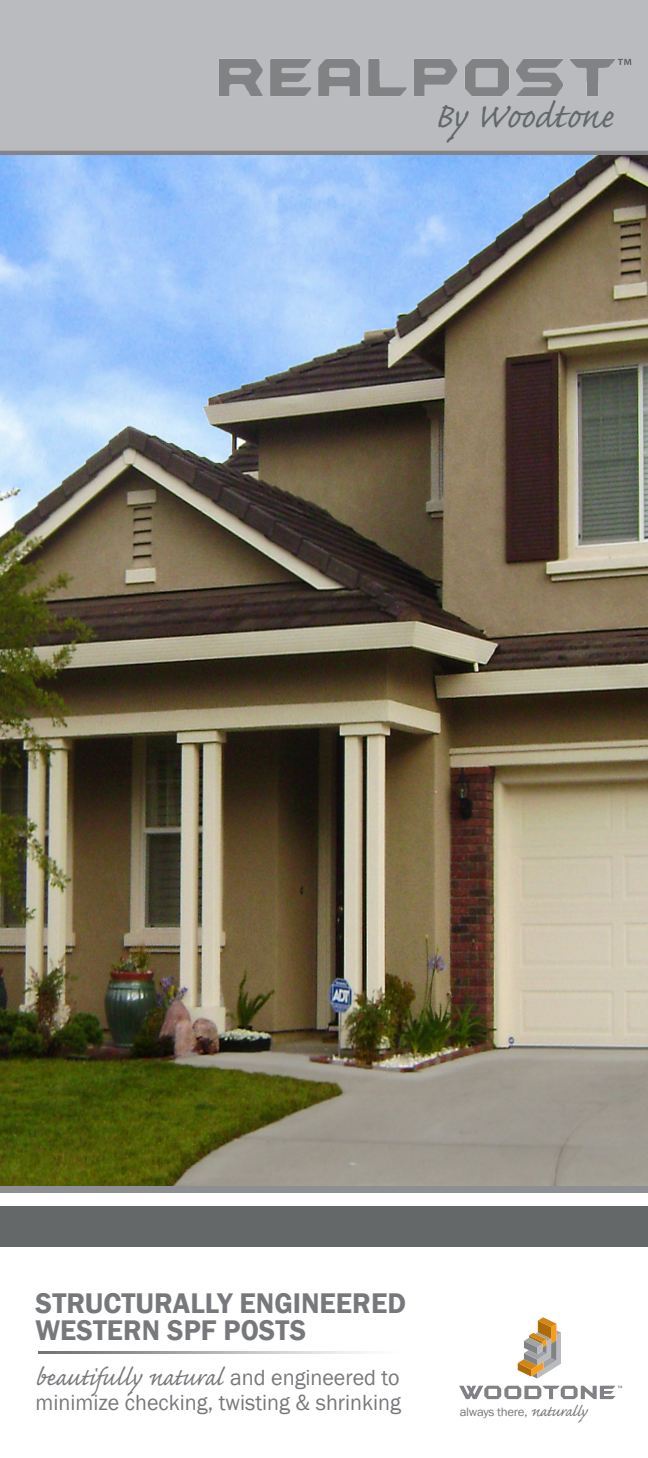
<style>
.page{position:relative;width:648px;height:1458px;background:#fff}
.page>*{position:absolute;margin:0;border:0;box-sizing:border-box;transform-origin:0 0}
.t1{font:45px "Caflisch Script Pro";letter-spacing:-.005em;color:#646869}
.Woodtone_List{font:31.5px "Caflisch Script Pro";color:#76787b}
.Woodtone_List-2{font:600 29.25px "Franklin Gothic";color:#76787b}
.Woodtone_List-3{font:22.5px "Franklin Gothic";color:#76787b}
.t2{font:12.38px "Franklin Gothic";letter-spacing:-.02em;color:#76787b;scale:1.04 1}
.s1{font-family:"Franklin Gothic";font-size:22.5px}
.s2{font-family:"Caflisch Script Pro";font-size:19.12px}
</style>
<div class="page">
<div style="left:0;top:0;width:648px;height:151px;background:#babbbe"></div>
<svg style="left:618px;top:59px;width:13px;height:6px"></svg>
<hr style="left:0;top:151px;width:648px;height:4px;background:#848387">
<img style="left:0;top:155px;width:648px;height:1031px">
<div style="left:0;top:1206px;width:648px;height:40px;background:#646869"></div>
<div style="left:0;top:1186px;width:648px;height:6px;background:#8d8f92"></div>
<svg style="left:518px;top:1317px;width:43px;height:62px"></svg>
<svg style="left:459px;top:1386px;width:163px;height:13px"></svg>
<img style="left:219px;top:59px;width:396px;height:37px">
<p class="t1" style="left:434px;top:93px;width:180px">By Woodtone</p>
<p class="Woodtone_List-2" style="left:36px;top:1285px;width:372px">STRUCTURALLY ENGINEERED</p>
<p class="Woodtone_List-2" style="left:36px;top:1312px;width:272px">WESTERN SPF POSTS</p>
<p class="Woodtone_List" style="left:36px;top:1361px;width:365px">beautifully natural <span class="s1">and engineered to</span></p>
<p class="Woodtone_List-3" style="left:36px;top:1388px;width:367px">minimize checking, twisting &amp; shrinking</p>
<p class="t2" style="left:460px;top:1404px;width:124px">always there, <span class="s2">naturally</span></p>
</div>
